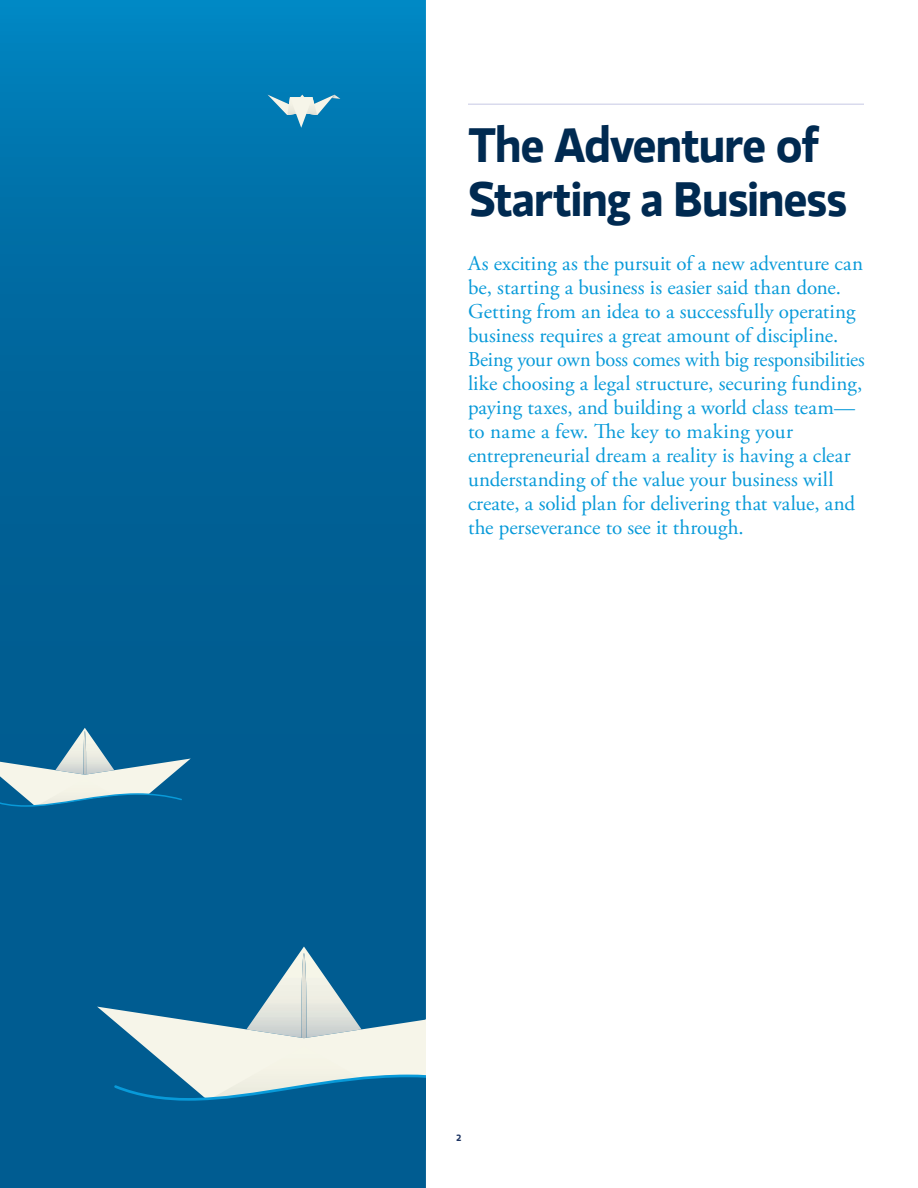
<style>
.page{position:relative;width:918px;height:1188px;background:#fff}
.page>*{position:absolute;margin:0;border:0;box-sizing:border-box;transform-origin:0 0}
.Section_Headings__MS{font:700 48px "MS Gloriola II Std";letter-spacing:-.03em;color:#002a51}
.Intro_Copy__Garamond{font:21px/24px "Adobe Garamond Pro";color:#089ad9}
.t1{font:700 9px "MS Gloriola II Std";color:#1c3362}
</style>
<div class="page">
<hr style="left:468px;top:104px;width:396px;height:1px;background:#d9daed">
<svg style="left:0;top:0;width:426px;height:1188px;background:#01669c"></svg>
<svg style="left:97px;top:1007px;width:329px;height:143px;background:#6098b3"></svg>
<svg style="left:0;top:759px;width:191px;height:73px;background:#5d96b3"></svg>
<svg style="left:267px;top:95px;width:73px;height:33px;background:#50a1c4"></svg>
<p class="Section_Headings__MS" style="left:468px;top:111px;width:353px">The Adventure of</p>
<p class="Section_Headings__MS" style="left:468px;top:165px;width:381px">Starting a Business</p>
<p class="Intro_Copy__Garamond" style="left:468px;top:252px;width:398px">As exciting as the pursuit of a new adventure can be, starting a business is easier said than done.<br>Getting from an idea to a successfully operating business requires a great amount of discipline.<br>Being your own boss comes with big responsibilities like choosing a legal structure, securing funding, paying taxes, and building a world class team— to name a few. The key to making your entrepreneurial dream a reality is having a clear understanding of the value your business will create, a solid plan for delivering that value, and the perseverance to see it through.</p>
<p class="t1" style="left:457px;top:1131px;width:6px">2</p>
</div>
